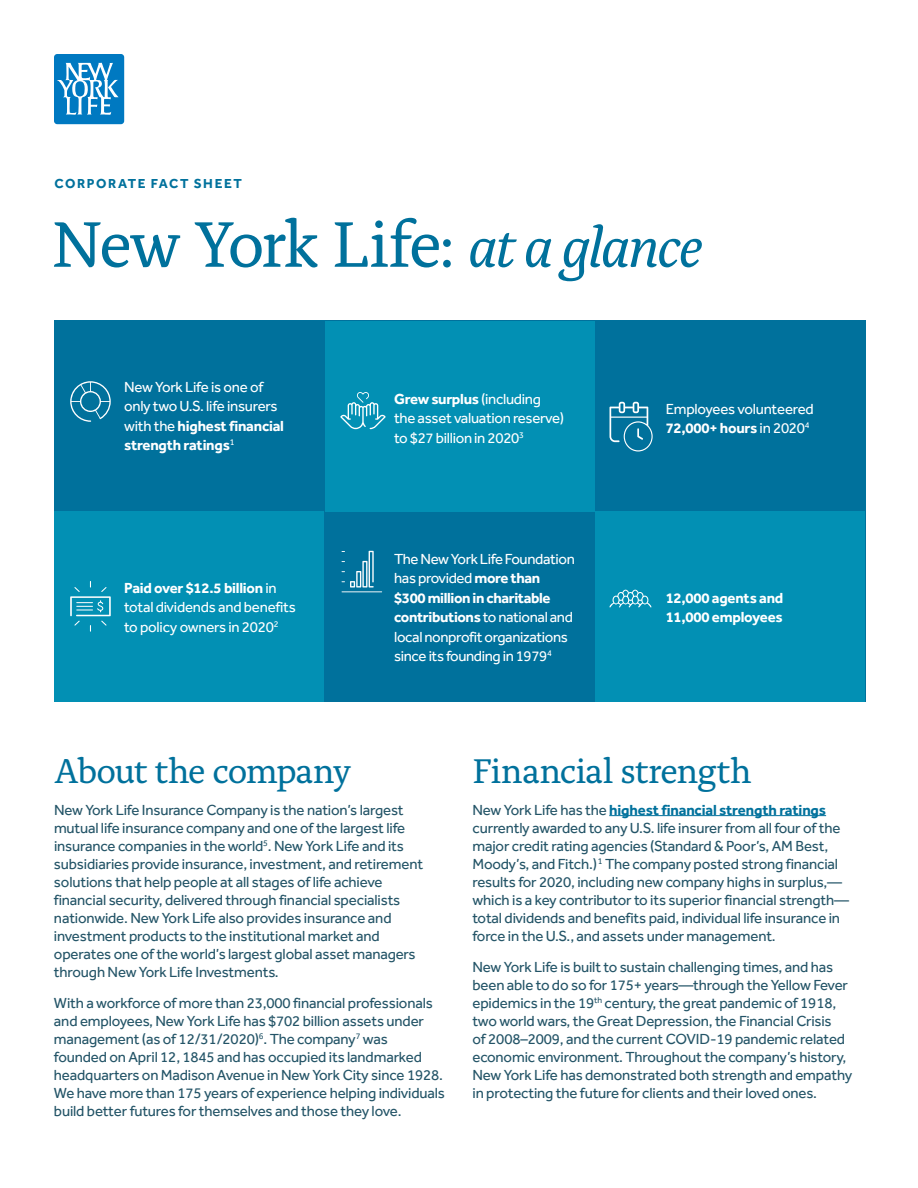
<style>
.page{position:relative;width:918px;height:1188px;background:#fff}
.page>*{position:absolute;margin:0;border:0;box-sizing:border-box;transform-origin:0 0}
.t1{font:67.5px "Alda OT";letter-spacing:-.055em;color:#00719c}
.t2{font:36px "Alda OT";letter-spacing:-.035em;color:#00719c}
.t3{font:15px/18px "NYLIC Effra";letter-spacing:-.01em;color:#235467}
.t4{font:15px/19.5px "NYLIC Effra";letter-spacing:-.025em;color:#fff}
.t5{font:700 15px/19.5px "NYLIC Effra";letter-spacing:-.015em;color:#fff}
.t6{font:700 13.5px "Effra";letter-spacing:.115em;color:#00719c}
.s1{font-style:italic;font-size:58.5px}
.s2{font-weight:700}
.s3{font-weight:700;color:#00719c}
</style>
<div class="page">
<svg style="left:54px;top:54px;width:70px;height:70px;background:#3595cd"></svg>
<hr style="left:609px;top:815px;width:217px;height:1px;background:#00719c">
<div style="left:54px;top:321px;width:811px;height:381px;background:#00719c"></div>
<div style="left:54px;top:511px;width:270px;height:191px;background:#0290b4"></div>
<div style="left:595px;top:511px;width:270px;height:191px;background:#0290b4"></div>
<div style="left:325px;top:321px;width:270px;height:190px;background:#0290b4"></div>
<svg style="left:70px;top:581px;width:41px;height:51px"></svg>
<svg style="left:70px;top:381px;width:41px;height:41px"></svg>
<svg style="left:342px;top:551px;width:40px;height:41px"></svg>
<svg style="left:340px;top:392px;width:46px;height:37px"></svg>
<svg style="left:610px;top:402px;width:43px;height:50px"></svg>
<svg style="left:610px;top:590px;width:41px;height:18px"></svg>
<p class="t6" style="left:54px;top:175px;width:189px">CORPORATE FACT SHEET</p>
<h1 class="t1" style="left:51px;top:216px;width:653px">New York Life: <span class="s1">at a glance</span></h1>
<p class="t4" style="left:124px;top:377px;width:161px">New York Life is one of only two U.S. life insurers with the <span class="s2">highest financial strength ratings</span><sup>1</sup></p>
<p class="t4" style="left:124px;top:578px;width:173px"><span class="s2">Paid over $12.5 billion</span> in total dividends and benefits to policy owners in 2020<sup>2</sup></p>
<p class="t4" style="left:394px;top:389px;width:172px"><span class="s2">Grew surplus</span> (including the asset valuation reserve) to $27 billion in 2020<sup>3</sup></p>
<p class="t4" style="left:666px;top:399px;width:150px">Employees volunteered<br><span class="s2">72,000+ hours</span> in 2020<sup>4</sup></p>
<p class="t4" style="left:394px;top:549px;width:182px">The New York Life Foundation has provided <span class="s2">more than $300 million in charitable contributions</span> to national and local nonprofit organizations since its founding in 1979<sup>4</sup></p>
<p class="t5" style="left:666px;top:588px;width:119px">12,000 agents and<br>11,000 employees</p>
<h2 class="t2" style="left:54px;top:756px;width:299px">About the company</h2>
<p class="t3" style="left:54px;top:800px;width:371px">New York Life Insurance Company is the nation’s largest mutual life insurance company and one of the largest life insurance companies in the world<sup>5</sup>. New York Life and its subsidiaries provide insurance, investment, and retirement solutions that help people at all stages of life achieve financial security, delivered through financial specialists nationwide. New York Life also provides insurance and investment products to the institutional market and operates one of the world’s largest global asset managers through New York Life Investments.</p>
<p class="t3" style="left:54px;top:994px;width:392px">With a workforce of more than 23,000 financial professionals and employees, New York Life has $702 billion assets under management (as of 12/31/2020)<sup>6</sup>. The company<sup>7</sup> was<br>founded on April 12, 1845 and has occupied its landmarked headquarters on Madison Avenue in New York City since 1928.<br>We have more than 175 years of experience helping individuals build better futures for themselves and those they love.</p>
<h2 class="t2" style="left:472px;top:756px;width:281px">Financial strength</h2>
<p class="t3" style="left:472px;top:800px;width:378px">New York Life has the <span class="s3">highest financial strength ratings </span>currently awarded to any U.S. life insurer from all four of the major credit rating agencies (Standard &amp; Poor’s, AM Best, Moody’s, and Fitch.)<sup>1</sup> The company posted strong financial results for 2020, including new company highs in surplus,— which is a key contributor to its superior financial strength— total dividends and benefits paid, individual life insurance in force in the U.S., and assets under management.</p>
<p class="t3" style="left:472px;top:958px;width:381px">New York Life is built to sustain challenging times, and has been able to do so for 175+ years—through the Yellow Fever epidemics in the 19<sup>th</sup> century, the great pandemic of 1918, two world wars, the Great Depression, the Financial Crisis<br>of 2008–2009, and the current COVID-19 pandemic related economic environment. Throughout the company’s history, New York Life has demonstrated both strength and empathy in protecting the future for clients and their loved ones.</p>
</div>
